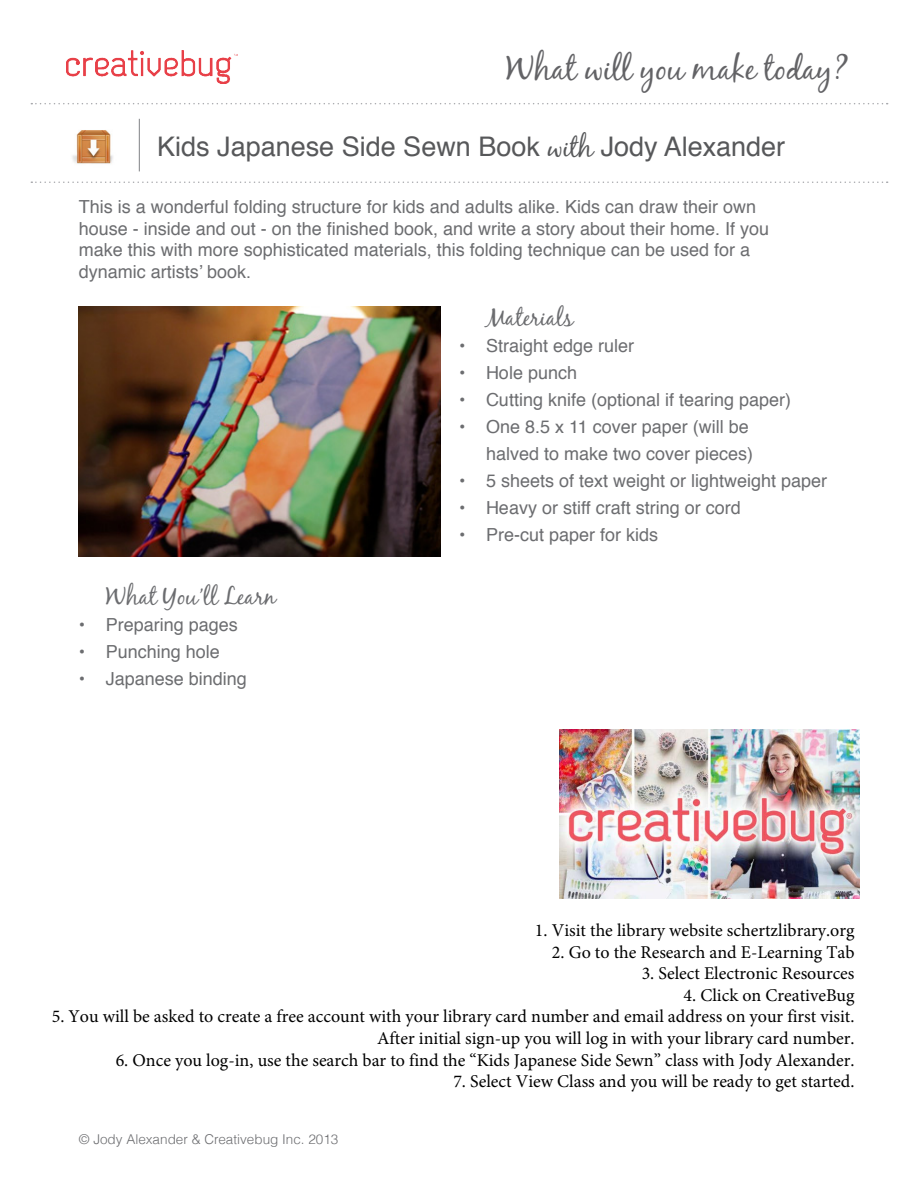
<style>
.page{position:relative;width:918px;height:1188px;background:#fff}
.page>*{position:absolute;margin:0;border:0;box-sizing:border-box;transform-origin:0 0}
.t1{font:33px "Black Jack";color:#636366}
.t2{font:27px "Helvetica";color:#57585a}
.t3{font:24px "Black Jack";color:#6c6d70}
.t4{font:18px/21.6px "Helvetica";color:#6c6d70}
.t5{font:18px/21.6px "Minion Pro";color:#000;text-align:right}
.t6{font:300 13.5px "Helvetica";color:#6c6d70}
.s1{font-family:"Black Jack"}
</style>
<div class="page">
<img style="left:66px;top:51px;width:172px;height:33px">
<img style="left:72px;top:130px;width:41px;height:34px">
<svg style="left:31px;top:103px;width:857px;height:1px"></svg>
<svg style="left:31px;top:182px;width:857px;height:1px"></svg>
<hr style="left:139px;top:119px;width:1px;height:52px;background:#808285">
<img style="left:79px;top:306px;width:362px;height:250px">
<img style="left:559px;top:729px;width:300px;height:169px">
<p class="t1" style="left:506px;top:48px;width:344px">What will you make today?</p>
<p class="t2" style="left:157px;top:126px;width:630px">Kids Japanese Side Sewn Book <span class="s1">with</span> Jody Alexander</p>
<p class="t4" style="left:79px;top:197px;width:692px">This is a wonderful folding structure for kids and adults alike. Kids can draw their own house - inside and out - on the finished book, and write a story about their home. If you make this with more sophisticated materials, this folding technique can be used for a dynamic artists’ book.</p>
<p class="t3" style="left:106px;top:582px;width:171px">What You’ll Learn</p>
<p class="t4" style="left:79px;top:614px;width:161px">• Preparing pages</p>
<p class="t4" style="left:79px;top:641px;width:143px">• Punching hole</p>
<p class="t4" style="left:79px;top:668px;width:170px">• Japanese binding</p>
<p class="t3" style="left:486px;top:303px;width:89px">Materials</p>
<p class="t4" style="left:459px;top:336px;width:177px">• Straight edge ruler</p>
<p class="t4" style="left:459px;top:363px;width:120px">• Hole punch</p>
<p class="t4" style="left:459px;top:390px;width:334px">• Cutting knife (optional if tearing paper)</p>
<p class="t4" style="left:459px;top:414px;width:296px;line-height:27px;text-align:right">• One 8.5 x 11 cover paper (will be halved to make two cover pieces)</p>
<p class="t4" style="left:459px;top:471px;width:370px">• 5 sheets of text weight or lightweight paper</p>
<p class="t4" style="left:459px;top:498px;width:283px">• Heavy or stiff craft string or cord</p>
<p class="t4" style="left:459px;top:525px;width:201px">• Pre-cut paper for kids</p>
<p class="t5" style="left:535px;top:920px;width:321px">1. Visit the library website schertzlibrary.org</p>
<p class="t5" style="left:552px;top:941px;width:304px">2. Go to the Research and E-Learning Tab</p>
<p class="t5" style="left:642px;top:963px;width:214px">3. Select Electronic Resources</p>
<p class="t5" style="left:684px;top:984px;width:172px">4. Click on CreativeBug</p>
<p class="t5" style="left:52px;top:1006px;width:804px">5. You will be asked to create a free account with your library card number and email address on your first visit.<br>After initial sign-up you will log in with your library card number.</p>
<p class="t5" style="left:116px;top:1049px;width:740px">6. Once you log-in, use the search bar to find the “Kids Japanese Side Sewn” class with Jody Alexander.</p>
<p class="t5" style="left:453px;top:1071px;width:403px">7. Select View Class and you will be ready to get started.</p>
<p class="t6" style="left:79px;top:1128px;width:261px">© Jody Alexander &amp; Creativebug Inc. 2013</p>
</div>
